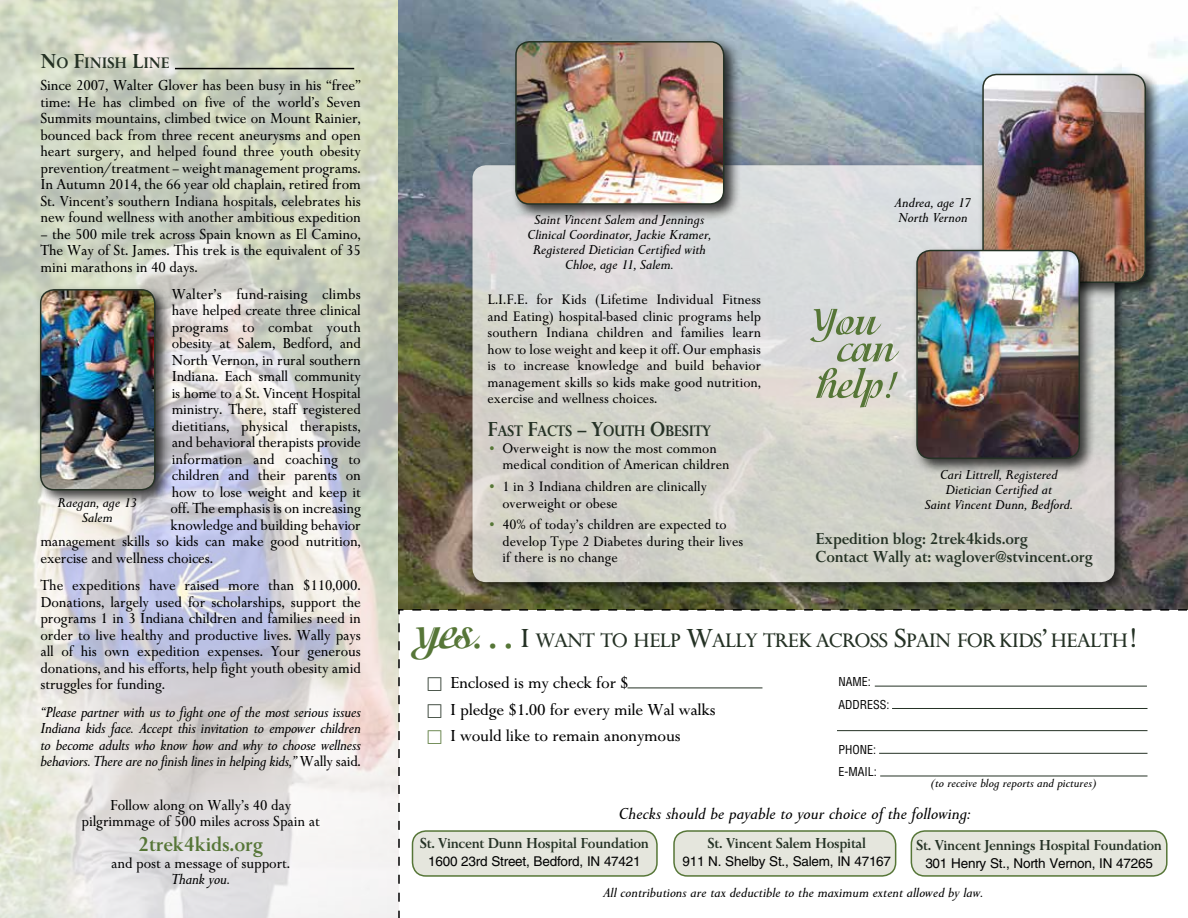
<style>
.page{position:relative;width:1188px;height:918px;background:#fff}
.page>*{position:absolute;margin:0;border:0;box-sizing:border-box;transform-origin:0 0}
.t1{font:500 21px "Pertus T";letter-spacing:-.01em;color:#567637;scale:.95 1}
.t2{font:20.25px "Pertus T";letter-spacing:-.055em;color:#253225}
.t3{font:16.5px/26.7px "Pertus T";letter-spacing:-.015em;color:#000}
.t4{font:500 16.5px/18px "Pertus T";letter-spacing:-.01em;color:#253225;scale:.95 1}
.t5{font:italic 16.5px "Pertus T";color:#000}
.t6{font:500 15.75px "Pertus T";letter-spacing:-.025em;color:#253225;scale:.9 1}
.t7{font:500 15.75px "Pertus T";letter-spacing:-.025em;color:#253225;scale:.95 1}
.t8{font:15px/16.5px "Pertus T";letter-spacing:-.015em;color:#000;text-align:justify;scale:.95 1}
.t9{font:italic 15px/16.5px "Pertus T";letter-spacing:-.02em;color:#000;text-align:justify;scale:.95 1}
.t10{font:500 15px "Pertus T";letter-spacing:-.02em;color:#253225;scale:.95 1}
.t11{font:15px "Pertus T";letter-spacing:.005em;color:#000;scale:.95 1}
.t12{font:14.25px/16.5px "Pertus T";color:#000;scale:.95 1}
.t13{font:italic 13.5px/15px "Pertus T";color:#000;text-align:center}
.t14{font:13.5px "Helvetica";letter-spacing:-.015em;color:#000}
.t15{font:italic 12px "Pertus T";color:#000}
.t16{font:condensed 12px/22.5px "Helvetica";color:#000}
.s1{font-size:21px}
.s2{font-style:normal}
.s3{color:#567637}
.s4{font-family:"Isadora";font-weight:700;font-size:48px;color:#567637}
.s5{font-size:27px}
.s6{font-family:"Universal Newswith Comm Pi";font-size:15px;color:#253225}
.s7{font-family:"Universal Newswith Comm Pi";font-size:15px;color:#567637}
</style>
<div class="page">
<img style="left:0;top:0;width:398px;height:918px">
<img style="left:398px;top:0;width:790px;height:608px">
<div style="left:469px;top:161px;width:658px;height:434px;background:#000;opacity:.8"></div>
<div style="left:472px;top:165px;width:643px;height:417px;background:linear-gradient(to bottom,#dedfe2,#d0cfc3);border-radius:14px"></div>
<svg style="left:816px;top:368px;width:82px;height:39px"></svg>
<svg style="left:810px;top:309px;width:89px;height:53px"></svg>
<div style="left:511px;top:37px;width:230px;height:184px;background:#000;opacity:.75"></div>
<img style="left:516px;top:42px;width:208px;height:162px">
<div style="left:515px;top:41px;width:209px;height:164px;border:2px solid #253225;border-radius:14px"></div>
<svg style="left:398px;top:608px;width:790px;height:310px"></svg>
<div style="left:979px;top:70px;width:184px;height:229px;background:#000;opacity:.75"></div>
<img style="left:983px;top:74px;width:162px;height:208px">
<div style="left:982px;top:74px;width:164px;height:209px;border:2px solid #253225;border-radius:14px"></div>
<hr style="left:175px;top:68px;width:179px;height:1px;background:#000">
<div style="left:36px;top:285px;width:136px;height:222px;background:#000;opacity:.75"></div>
<img style="left:41px;top:290px;width:114px;height:200px">
<div style="left:40px;top:289px;width:116px;height:201px;border:2px solid #253225;border-radius:14px"></div>
<div style="left:412px;top:831px;width:245px;height:45px;background:#e5e6dd;border-radius:14px"></div>
<div style="left:412px;top:830px;width:246px;height:47px;border:2px solid #567637;border-radius:14px"></div>
<div style="left:674px;top:831px;width:222px;height:45px;background:#e5e6dd;border-radius:14px"></div>
<div style="left:673px;top:830px;width:223px;height:47px;border:2px solid #567637;border-radius:14px"></div>
<div style="left:911px;top:831px;width:256px;height:45px;background:#e5e6dd;border-radius:14px"></div>
<div style="left:911px;top:830px;width:257px;height:47px;border:2px solid #567637;border-radius:14px"></div>
<div style="left:913px;top:246px;width:184px;height:230px;background:#000;opacity:.75"></div>
<img style="left:917px;top:251px;width:162px;height:207px">
<div style="left:916px;top:250px;width:164px;height:209px;border:2px solid #253225;border-radius:14px"></div>
<p class="t7" style="left:40px;top:54px;width:136px"><span class="s1">N</span>O <span class="s1">F</span>INISH <span class="s1">L</span>INE</p>
<p class="t8" style="left:40px;top:77px;width:339px">Since 2007, Walter Glover has been busy in his “free” time: He has climbed on five of the world’s Seven Summits mountains, climbed twice on Mount Rainier, bounced back from three recent aneurysms and open heart surgery, and helped found three youth obesity prevention/treatment – weight management programs.<br>In Autumn 2014, the 66 year old chaplain, retired from St. Vincent’s southern Indiana hospitals, celebrates his new found wellness with another ambitious expedition</p>
<p class="t8" style="left:40px;top:226px;width:339px">– the 500 mile trek across Spain known as El Camino, The Way of St. James. This trek is the equivalent of 35 mini marathons in 40 days.</p>
<p class="t11" style="left:172px;top:285px;width:201px">Walter’s fund-raising climbs</p>
<p class="t8" style="left:172px;top:302px;width:201px">have helped create three clinical</p>
<p class="t11" style="left:172px;top:318px;width:201px">programs to combat youth</p>
<p class="t8" style="left:172px;top:335px;width:201px">obesity at Salem, Bedford, and</p>
<p class="t8" style="left:172px;top:352px;width:201px">North Vernon, in rural southern</p>
<p class="t8" style="left:172px;top:368px;width:201px">Indiana. Each small community</p>
<p class="t8" style="left:172px;top:385px;width:201px">is home to a St. Vincent Hospital</p>
<p class="t8" style="left:172px;top:401px;width:201px">ministry. There, staff registered</p>
<p class="t8" style="left:172px;top:418px;width:201px">dietitians, physical therapists,</p>
<p class="t8" style="left:172px;top:434px;width:201px">and behavioral therapists provide</p>
<p class="t8" style="left:172px;top:451px;width:201px">information and coaching to</p>
<p class="t8" style="left:172px;top:467px;width:201px">children and their parents on</p>
<p class="t8" style="left:172px;top:484px;width:201px">how to lose weight and keep it</p>
<p class="t8" style="left:171px;top:500px;width:202px">off. The emphasis is on increasing</p>
<p class="t8" style="left:171px;top:517px;width:202px">knowledge and building behavior</p>
<p class="t8" style="left:40px;top:533px;width:339px">management skills so kids can make good nutrition,</p>
<p class="t8" style="left:40px;top:550px;width:183px">exercise and wellness choices.</p>
<p class="t8" style="left:40px;top:577px;width:339px">The expeditions have raised more than $110,000.<br>Donations, largely used for scholarships, support the programs 1 in 3 Indiana children and families need in order to live healthy and productive lives. Wally pays all of his own expedition expenses. Your generous donations, and his efforts, help fight youth obesity amid struggles for funding.</p>
<p class="t9" style="left:40px;top:704px;width:339px">“Please partner with us to fight one of the most serious issues Indiana kids face. Accept this invitation to empower children to become adults who know how and why to choose wellness behaviors. There are no finish lines in helping kids,” <span class="s2">Wally said.</span></p>
<p class="t8" style="left:82px;top:797px;width:252px;text-align:center">Follow along on Wally’s 40 day pilgrimmage of 500 miles across Spain at</p>
<h1 class="t1" style="left:138px;top:832px;width:133px">2trek4kids.org</h1>
<p class="t8" style="left:111px;top:855px;width:190px">and post a message of support.</p>
<p class="t9" style="left:171px;top:871px;width:63px">Thank you.</p>
<p class="t13" style="left:895px;top:196px;width:78px;text-align:left">Andrea, age 17<br>North Vernon</p>
<p class="t13" style="left:528px;top:213px;width:185px">Saint Vincent Salem and Jennings<br>Clinical Coordinator, Jackie Kramer,<br>Registered Dietician Certified with<br>Chloe, age 11, Salem.</p>
<p class="t12" style="left:488px;top:292px;width:290px;text-align:justify">L.I.F.E. for Kids (Lifetime Individual Fitness and Eating) hospital-based clinic programs help southern Indiana children and families learn how to lose weight and keep it off. Our emphasis is to increase knowledge and build behavior management skills so kids make good nutrition, exercise and wellness choices.</p>
<p class="t6" style="left:488px;top:422px;width:250px"><span class="s1">F</span>AST <span class="s1">F</span>ACTS <span class="s1">– Y</span>OUTH <span class="s1">O</span>BESITY</p>
<p class="t12" style="left:502px;top:440px;width:241px;text-indent:-15px"><span class="s3">•</span> Overweight is now the most common medical condition of American children</p>
<p class="t12" style="left:502px;top:478px;width:217px;text-indent:-15px"><span class="s3">•</span> 1 in 3 Indiana children are clinically overweight or obese</p>
<p class="t12" style="left:502px;top:517px;width:255px;text-indent:-15px"><span class="s3">•</span> 40% of today’s children are expected to develop Type 2 Diabetes during their lives if there is no change</p>
<p class="t13" style="left:940px;top:467px;width:119px">Cari Littrell, Registered<br>Dietician Certified at</p>
<p class="t13" style="left:58px;top:496px;width:81px">Raegan, age 13</p>
<p class="t13" style="left:925px;top:497px;width:150px">Saint Vincent Dunn, Bedford.</p>
<p class="t13" style="left:82px;top:511px;width:32px">Salem</p>
<p class="t4" style="left:816px;top:530px;width:294px">Expedition blog: 2trek4kids.org<br>Contact Wally at: waglover@stvincent.org</p>
<h2 class="t2" style="left:415px;top:628px;width:724px"><span class="s4">yes...</span><span class="s5">I</span> WANT TO HELP <span class="s5">W</span>ALLY TREK ACROSS <span class="s5">S</span>PAIN FOR KIDS<span class="s5">’</span> HEALTH<span class="s5">!</span></h2>
<p class="t3" style="left:427px;top:670px;width:290px"><span class="s6">h</span> Enclosed is my check for $<br><span class="s6">h</span> I pledge $1.00 for every mile Wal walks <span class="s7">h</span> I would like to remain anonymous</p>
<p class="t16" style="left:838px;top:670px;width:53px">NAME:<br>ADDRESS:</p>
<p class="t16" style="left:838px;top:738px;width:40px">PHONE:<br>E-MAIL:</p>
<p class="t15" style="left:931px;top:776px;width:168px">(to receive blog reports and pictures)</p>
<p class="t5" style="left:619px;top:803px;width:353px">Checks should be payable to your choice of the following:</p>
<p class="t10" style="left:420px;top:834px;width:243px">St. Vincent Dunn Hospital Foundation</p>
<p class="t14" style="left:428px;top:853px;width:214px">1600 23rd Street, Bedford, IN 47421</p>
<p class="t10" style="left:708px;top:834px;width:168px">St. Vincent Salem Hospital</p>
<p class="t14" style="left:682px;top:853px;width:210px">911 N. Shelby St., Salem, IN 47167</p>
<p class="t10" style="left:916px;top:836px;width:260px">St. Vincent Jennings Hospital Foundation</p>
<p class="t14" style="left:925px;top:855px;width:229px">301 Henry St., North Vernon, IN 47265</p>
<p class="t13" style="left:603px;top:886px;width:382px">All contributions are tax deductible to the maximum extent allowed by law.</p>
</div>
